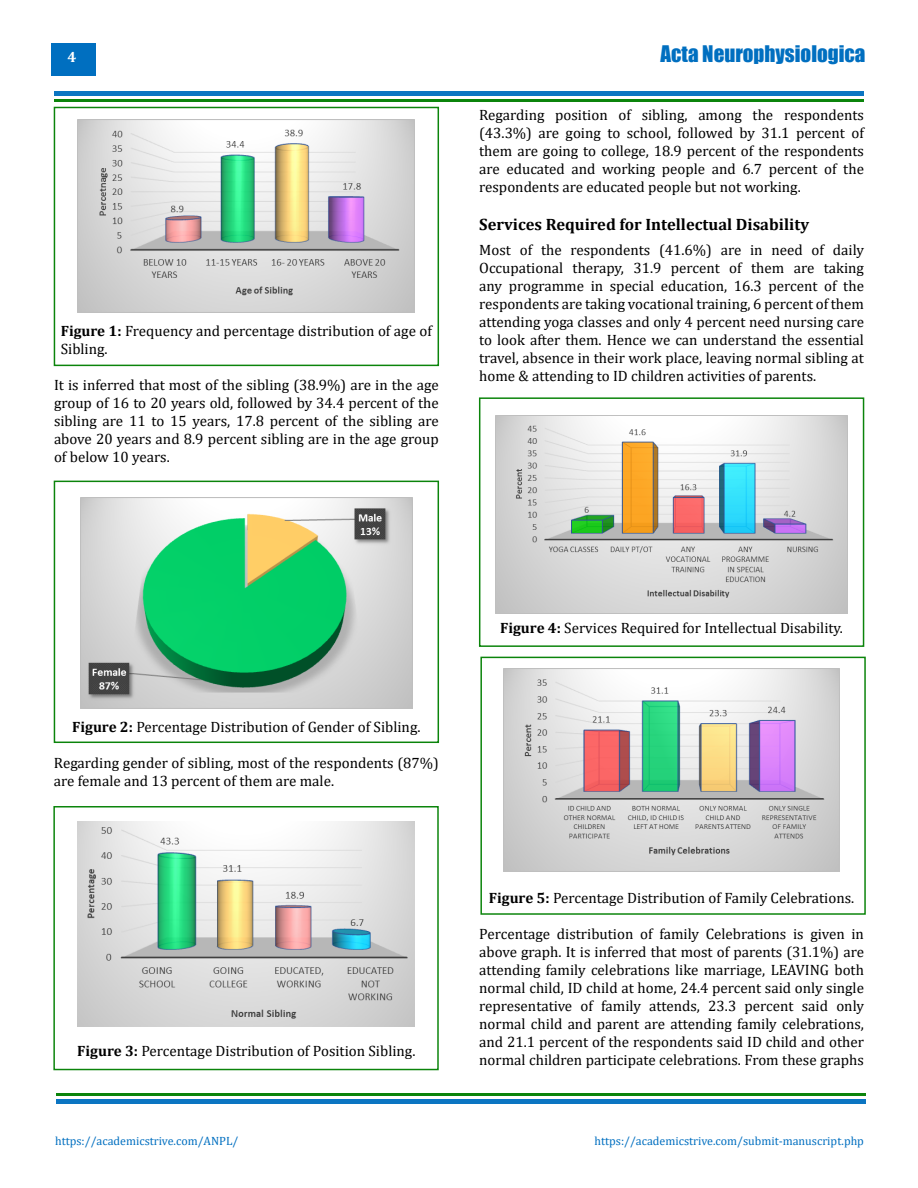
<style>
.page{position:relative;width:918px;height:1188px;background:#fff}
.page>*{position:absolute;margin:0;border:0;box-sizing:border-box;transform-origin:0 0}
.t1{font:21px "Impact";color:#006fc0}
.t2{font:700 16.5px "Cambria";color:#000}
.t3{font:15px/18px "Cambria";color:#000;text-align:justify}
.t4{font:700 15px "Cambria";color:#fff}
.t5{font:12px "Cambria";color:#006fc0}
.s1{font-weight:700}
</style>
<div class="page">
<div style="left:51px;top:43px;width:45px;height:33px;background:#006fc0"></div>
<div style="left:54px;top:91px;width:810px;height:5px;background:#0b75c2"></div>
<div style="left:56px;top:1099px;width:810px;height:5px;background:#0b75c2"></div>
<hr style="left:54px;top:99px;width:810px;height:3px;background:#007f01">
<hr style="left:56px;top:1094px;width:810px;height:2px;background:#007f01">
<img style="left:78px;top:119px;width:337px;height:193px">
<img style="left:80px;top:498px;width:332px;height:210px">
<img style="left:78px;top:822px;width:337px;height:205px">
<img style="left:496px;top:415px;width:352px;height:198px">
<img style="left:503px;top:669px;width:337px;height:202px">
<div style="left:54px;top:107px;width:385px;height:259px;border:2px solid #007f01"></div>
<div style="left:54px;top:481px;width:385px;height:262px;border:2px solid #007f01"></div>
<div style="left:53px;top:806px;width:386px;height:264px;border:2px solid #007f01"></div>
<div style="left:479px;top:397px;width:385px;height:250px;border:2px solid #007f01"></div>
<div style="left:480px;top:657px;width:386px;height:258px;border:2px solid #007f01"></div>
<p class="t4" style="left:68px;top:47px;width:10px">4</p>
<p class="t3" style="left:61px;top:321px;width:373px"><span class="s1">Figure 1:</span> Frequency and percentage distribution of age of<br>Sibling.</p>
<p class="t3" style="left:54px;top:375px;width:386px">It is inferred that most of the sibling (38.9%) are in the age group of 16 to 20 years old, followed by 34.4 percent of the sibling are 11 to 15 years, 17.8 percent of the sibling are above 20 years and 8.9 percent sibling are in the age group of below 10 years.</p>
<h1 class="t1" style="left:661px;top:37px;width:206px">Acta Neurophysiologica</h1>
<p class="t3" style="left:479px;top:105px;width:386px">Regarding position of sibling, among the respondents (43.3%) are going to school, followed by 31.1 percent of them are going to college, 18.9 percent of the respondents are educated and working people and 6.7 percent of the respondents are educated people but not working.</p>
<p class="t2" style="left:479px;top:213px;width:331px">Services Required for Intellectual Disability</p>
<p class="t3" style="left:479px;top:240px;width:386px">Most of the respondents (41.6%) are in need of daily Occupational therapy, 31.9 percent of them are taking any programme in special education, 16.3 percent of the respondents are taking vocational training, 6 percent of them attending yoga classes and only 4 percent need nursing care to look after them. Hence we can understand the essential travel, absence in their work place, leaving normal sibling at home &amp; attending to ID children activities of parents.</p>
<p class="t3" style="left:72px;top:717px;width:350px"><span class="s1">Figure 2:</span> Percentage Distribution of Gender of Sibling.</p>
<p class="t3" style="left:54px;top:753px;width:386px">Regarding gender of sibling, most of the respondents (87%) are female and 13 percent of them are male.</p>
<p class="t3" style="left:77px;top:1041px;width:340px"><span class="s1">Figure 3:</span> Percentage Distribution of Position Sibling.</p>
<p class="t3" style="left:500px;top:618px;width:344px"><span class="s1">Figure 4:</span> Services Required for Intellectual Disability.</p>
<p class="t3" style="left:489px;top:888px;width:367px"><span class="s1">Figure 5:</span> Percentage Distribution of Family Celebrations.</p>
<p class="t3" style="left:479px;top:924px;width:386px">Percentage distribution of family Celebrations is given in above graph. It is inferred that most of parents (31.1%) are attending family celebrations like marriage, LEAVING both normal child, ID child at home, 24.4 percent said only single representative of family attends, 23.3 percent said only normal child and parent are attending family celebrations, and 21.1 percent of the respondents said ID child and other normal children participate celebrations. From these graphs</p>
<p class="t5" style="left:55px;top:1134px;width:185px">https://academicstrive.com/ANPL/</p>
<p class="t5" style="left:594px;top:1134px;width:271px">https://academicstrive.com/submit-manuscript.php</p>
</div>
